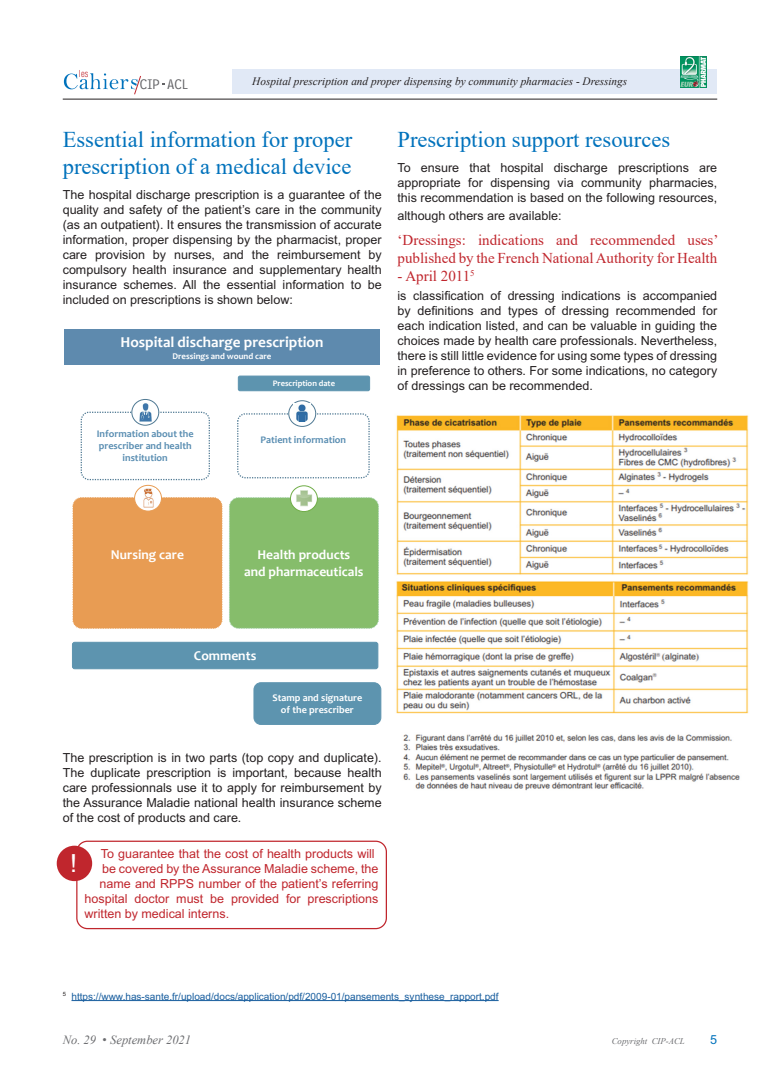
<style>
.page{position:relative;width:780px;height:1088px;background:#fff}
.page>*{position:absolute;margin:0;border:0;box-sizing:border-box;transform-origin:0 0}
.t1{font:25px "Arial MT Std";color:#fff}
.t2{font:22.5px/27px "Times New Roman";color:#0072bc}
.t3{font:700 15.12px "Candara";color:#fff}
.t4{font:15px/18px "Times New Roman";color:#c0262d}
.t5{font:300 14.75px "Bell Design";letter-spacing:.02em;color:#636366}
.t6{font:700 13.5px/16.1px "Candara";color:#fff;text-align:center}
.t7{font:12.5px/15px "Arial MT Std";color:#231f20;text-align:justify}
.t8{font:12.5px "Arial MT Std";color:#c0262d}
.t9{font:italic 12.5px "Times New Roman";color:#6c6d70}
.t10{font:12.5px "Arial MT Std";color:#0072bc}
.t11{font:italic 11.25px "Times New Roman";color:#231f20}
.t12{font:700 10.12px/12.1px "Candara";color:#5a8eb2;text-align:center}
.t13{font:700 10.12px/12.1px "Candara";color:#fff;text-align:center}
.t14{font:10px "Arial MT Std";color:#175d9e}
.t15{font:300 condensed 9.38px "Helvetica";color:#c0262d}
.t16{font:700 8.88px "Candara";color:#fff}
.t17{font:italic 8.75px "Times New Roman";color:#6c6d70}
.t18{font:700 8.5px "Candara";color:#fff}
.s1{font-family:"Arial MT Std";font-style:normal}
</style>
<div class="page">
<hr style="left:63px;top:99px;width:654px;height:1px;background:#231f20">
<div style="left:231px;top:69px;width:485px;height:25px;background:#e1e9f6"></div>
<svg style="left:64px;top:73px;width:77px;height:21px"></svg>
<img style="left:680px;top:57px;width:26px;height:30px">
<div style="left:64px;top:329px;width:315px;height:36px;background:#5e8aae"></div>
<div style="left:254px;top:682px;width:127px;height:43px;background:#5d94af;border:1px solid #5d94af;border-radius:7px"></div>
<div style="left:229px;top:497px;width:150px;height:132px;background:#86bd6b;border:1px dashed #9dcfa3;border-radius:9px"></div>
<div style="left:73px;top:497px;width:149px;height:132px;background:#e89c53;border:1px dashed #e89c53;border-radius:9px"></div>
<div style="left:72px;top:642px;width:306px;height:27px;background:#5d94af;border:1px solid #5d94af;border-radius:2px"></div>
<div style="left:237px;top:413px;width:132px;height:65px;border:1px dashed #4f7993;border-radius:7px"></div>
<div style="left:81px;top:412px;width:129px;height:68px;border:1px dashed #4f7993;border-radius:8px"></div>
<svg style="left:132px;top:399px;width:27px;height:26px"></svg>
<div style="left:131px;top:399px;width:28px;height:27px;border:1px solid #4f7993;border-radius:50%"></div>
<div style="left:238px;top:376px;width:132px;height:15px;background:#5d94af;border:1px solid #5d94af;border-radius:2px"></div>
<svg style="left:289px;top:401px;width:27px;height:25px"></svg>
<div style="left:288px;top:400px;width:28px;height:27px;border:1px solid #4f7993;border-radius:50%"></div>
<img style="left:294px;top:404px;width:17px;height:17px">
<img style="left:139px;top:403px;width:13px;height:18px">
<svg style="left:290px;top:486px;width:27px;height:25px"></svg>
<div style="left:290px;top:485px;width:28px;height:27px;border:1px solid #70ad47;border-radius:50%"></div>
<svg style="left:134px;top:485px;width:27px;height:26px"></svg>
<div style="left:134px;top:485px;width:28px;height:26px;border:1px solid #e89c53;border-radius:50%"></div>
<img style="left:141px;top:488px;width:15px;height:19px">
<img style="left:295px;top:491px;width:17px;height:16px">
<div style="left:76px;top:840px;width:311px;height:89px;border:1px solid #c0262d;border-radius:11px"></div>
<div style="left:57px;top:846px;width:35px;height:35px;background:#c0262d;border-radius:50%"></div>
<img style="left:396px;top:415px;width:353px;height:299px">
<img style="left:403px;top:734px;width:337px;height:57px">
<hr style="left:71px;top:1000px;width:427px;height:1px;background:#175d9e">
<p class="t15" style="left:79px;top:68px;width:11px">les</p>
<p class="t5" style="left:140px;top:76px;width:21px">CIP</p>
<p class="t11" style="left:252px;top:74px;width:376px">Hospital prescription and proper dispensing by community pharmacies - Dressings</p>
<p class="t5" style="left:167px;top:76px;width:22px">ACL</p>
<h2 class="t2" style="left:63px;top:125px;width:291px">Essential information for proper prescription of a medical device</h2>
<p class="t7" style="left:63px;top:187px;width:320px">The hospital discharge prescription is a guarantee of the quality and safety of the patient’s care in the community (as an outpatient). It ensures the transmission of accurate information, proper dispensing by the pharmacist, proper care provision by nurses, and the reimbursement by compulsory health insurance and supplementary health insurance schemes. All the essential information to be included on prescriptions is shown below:</p>
<p class="t3" style="left:120px;top:332px;width:204px">Hospital discharge prescription</p>
<p class="t16" style="left:172px;top:350px;width:100px">Dressings and wound care</p>
<p class="t12" style="left:97px;top:428px;width:98px">Information about the prescriber and health institution</p>
<p class="t18" style="left:273px;top:378px;width:64px">Prescription date</p>
<p class="t12" style="left:260px;top:434px;width:87px">Patient information</p>
<h2 class="t2" style="left:397px;top:125px;width:274px">Prescription support resources</h2>
<p class="t7" style="left:397px;top:160px;width:321px">To ensure that hospital discharge prescriptions are appropriate for dispensing via community pharmacies, this recommendation is based on the following resources,</p>
<p class="t7" style="left:397px;top:208px;width:165px">although others are available:</p>
<p class="t4" style="left:397px;top:231px;width:322px">‘Dressings: indications and recommended uses’ published by the French National Authority for Health</p>
<p class="t4" style="left:397px;top:267px;width:79px">- April 2011<sup>5</sup></p>
<p class="t7" style="left:397px;top:288px;width:321px">is classification of dressing indications is accompanied by definitions and types of dressing recommended for each indication listed, and can be valuable in guiding the choices made by health care professionals. Nevertheless, there is still little evidence for using some types of dressing in preference to others. For some indications, no category of dressings can be recommended.</p>
<p class="t6" style="left:111px;top:547px;width:75px">Nursing care</p>
<p class="t6" style="left:244px;top:547px;width:121px">Health products<br>and pharmaceuticals</p>
<p class="t6" style="left:194px;top:647px;width:64px">Comments</p>
<p class="t13" style="left:272px;top:691px;width:91px">Stamp and signature of the prescriber</p>
<p class="t7" style="left:63px;top:749px;width:320px">The prescription is in two parts (top copy and duplicate).<br>The duplicate prescription is important, because health care professionnals use it to apply for reimbursement by the Assurance Maladie national health insurance scheme of the cost of products and care.</p>
<h1 class="t1" style="left:70px;top:849px;width:8px">!</h1>
<p class="t8" style="left:101px;top:846px;width:275px">To guarantee that the cost of health products will</p>
<p class="t8" style="left:102px;top:861px;width:278px">be covered by the Assurance Maladie scheme, the</p>
<p class="t8" style="left:100px;top:876px;width:280px">name and RPPS number of the patient’s referring</p>
<p class="t8" style="left:85px;top:891px;width:295px">hospital doctor must be provided for prescriptions</p>
<p class="t8" style="left:85px;top:906px;width:146px">written by medical interns.</p>
<p class="t14" style="left:63px;top:990px;width:437px"><sup>5</sup> https://www.has-sante.fr/upload/docs/application/pdf/2009-01/pansements_synthese_rapport.pdf</p>
<p class="t9" style="left:63px;top:1031px;width:130px">No. 29 <span class="s1">•</span> September 2021</p>
<p class="t17" style="left:611px;top:1035px;width:74px">Copyright CIP-ACL</p>
<p class="t10" style="left:710px;top:1032px;width:8px">5</p>
</div>
